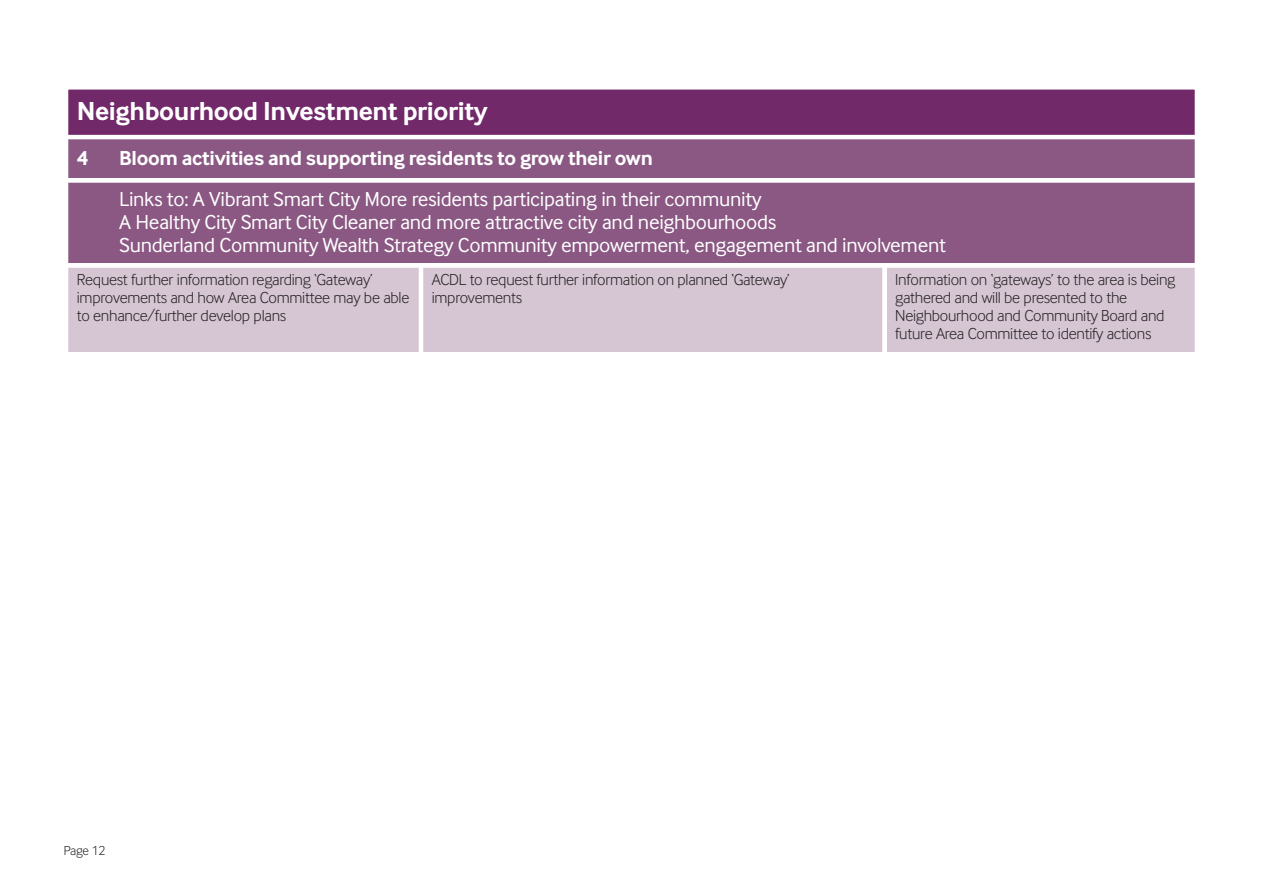
<style>
.page{position:relative;width:1263px;height:893px;background:#fff}
.page>*{position:absolute;margin:0;border:0;box-sizing:border-box;transform-origin:0 0}
.t1{font:700 27px "Inter Face Da Ma";letter-spacing:-.015em;color:#fff}
.t2{font:21px/22.8px "Inter Face Da Ma";letter-spacing:-.015em;color:#fff}
.t3{font:700 21px "Inter Face Da Ma";letter-spacing:-.015em;color:#fff}
.t4{font:16.5px/18px "Inter Face Da Ma Lt";letter-spacing:-.015em;color:#231f20}
.t5{font:13.5px "Inter Face Da Ma Lt";letter-spacing:-.015em;color:#231f20}
</style>
<div class="page">
<svg style="left:68px;top:89px;width:1127px;height:263px;background:#9f759a"></svg>
<hr style="left:419px;top:268px;width:4px;height:84px;background:#fff">
<div style="left:882px;top:268px;width:5px;height:84px;background:#fff"></div>
<hr style="left:68px;top:135px;width:1127px;height:4px;background:#fff">
<div style="left:68px;top:178px;width:1127px;height:5px;background:#fff"></div>
<div style="left:68px;top:263px;width:1127px;height:5px;background:#fff"></div>
<h1 class="t1" style="left:77px;top:102px;width:412px">Neighbourhood Investment priority</h1>
<p class="t3" style="left:77px;top:151px;width:13px">4</p>
<p class="t3" style="left:119px;top:151px;width:535px">Bloom activities and supporting residents to grow their own</p>
<p class="t2" style="left:119px;top:190px;width:828px">Links to: A Vibrant Smart City More residents participating in their community<br>A Healthy City Smart City Cleaner and more attractive city and neighbourhoods<br>Sunderland Community Wealth Strategy Community empowerment, engagement and involvement</p>
<p class="t4" style="left:77px;top:272px;width:334px">Request further information regarding ‘Gateway’ improvements and how Area Committee may be able to enhance/further develop plans</p>
<p class="t4" style="left:432px;top:272px;width:359px">ACDL to request further information on planned ‘Gateway’ improvements</p>
<p class="t4" style="left:895px;top:272px;width:281px">Information on ‘gateways’ to the area is being gathered and will be presented to the Neighbourhood and Community Board and future Area Committee to identify actions</p>
<p class="t5" style="left:64px;top:845px;width:43px">Page 12</p>
</div>
